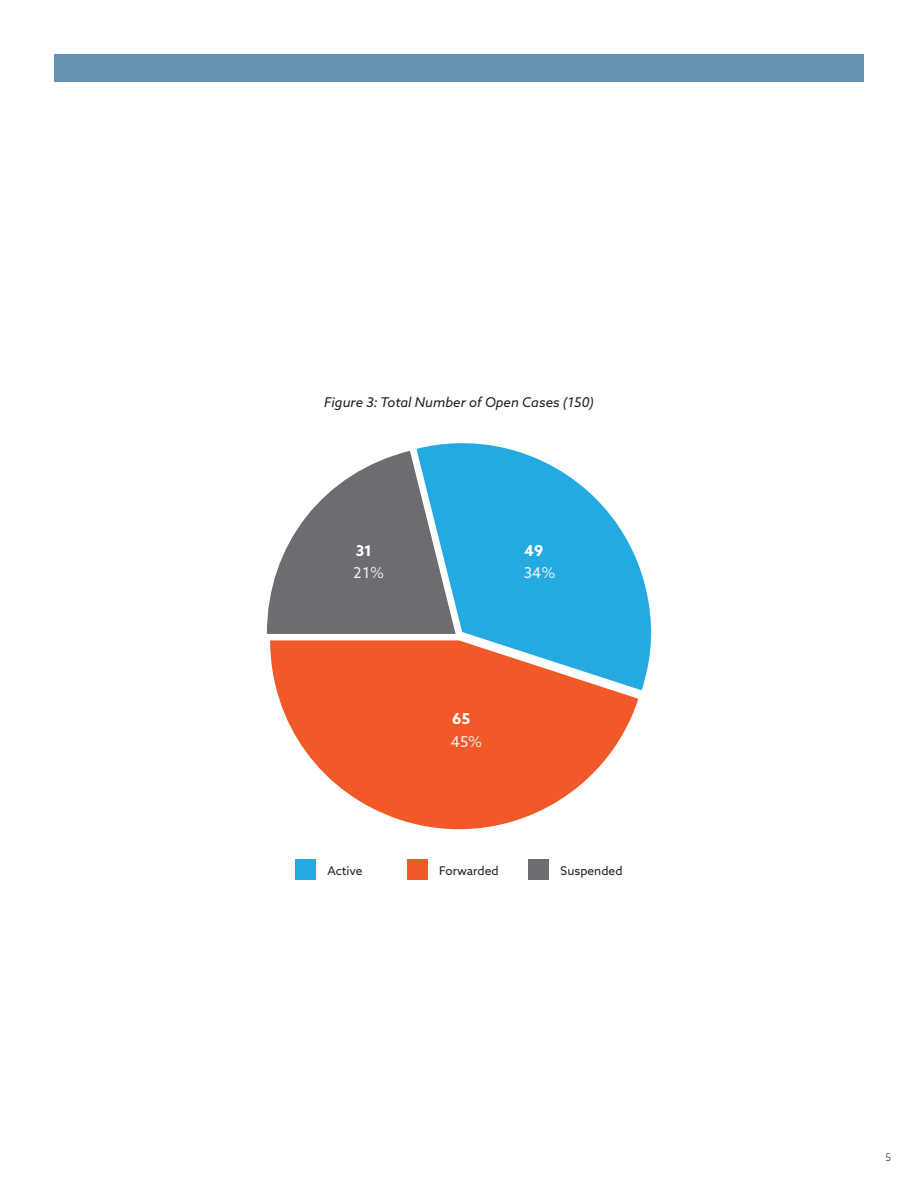
<style>
.page{position:relative;width:918px;height:1188px;background:#fff}
.page>*{position:absolute;margin:0;border:0;box-sizing:border-box;transform-origin:0 0}
.t1{font:15px "Azo Sans";color:#fff}
.t2{font:700 15px "Azo Sans";color:#fff}
.t3{font:italic 13.5px "Azo Sans";color:#231f20}
.t4{font:12px "Azo Sans";color:#231f20}
.t5{font:300 10.5px "Azo Sans";color:#231f20}
</style>
<div class="page">
<div style="left:295px;top:860px;width:21px;height:20px;background:#24aae1"></div>
<div style="left:407px;top:860px;width:20px;height:20px;background:#f15929"></div>
<div style="left:529px;top:860px;width:20px;height:20px;background:#6c6d70"></div>
<div style="left:54px;top:54px;width:810px;height:28px;background:#6693b2"></div>
<svg style="left:270px;top:640px;width:368px;height:190px;fill:#f15929"></svg>
<svg style="left:416px;top:443px;width:235px;height:247px;fill:#24aae1"></svg>
<svg style="left:267px;top:451px;width:189px;height:183px"></svg>
<p class="t3" style="left:324px;top:393px;width:271px">Figure 3: Total Number of Open Cases (150)</p>
<p class="t2" style="left:356px;top:540px;width:18px">31</p>
<p class="t1" style="left:354px;top:563px;width:32px">21%</p>
<p class="t2" style="left:524px;top:540px;width:21px">49</p>
<p class="t1" style="left:523px;top:563px;width:33px">34%</p>
<p class="t2" style="left:452px;top:709px;width:19px">65</p>
<p class="t1" style="left:450px;top:731px;width:33px">45%</p>
<p class="t4" style="left:327px;top:862px;width:37px">Active</p>
<p class="t4" style="left:439px;top:862px;width:61px">Forwarded</p>
<p class="t4" style="left:561px;top:862px;width:63px">Suspended</p>
<p class="t5" style="left:885px;top:1150px;width:7px">5</p>
</div>
